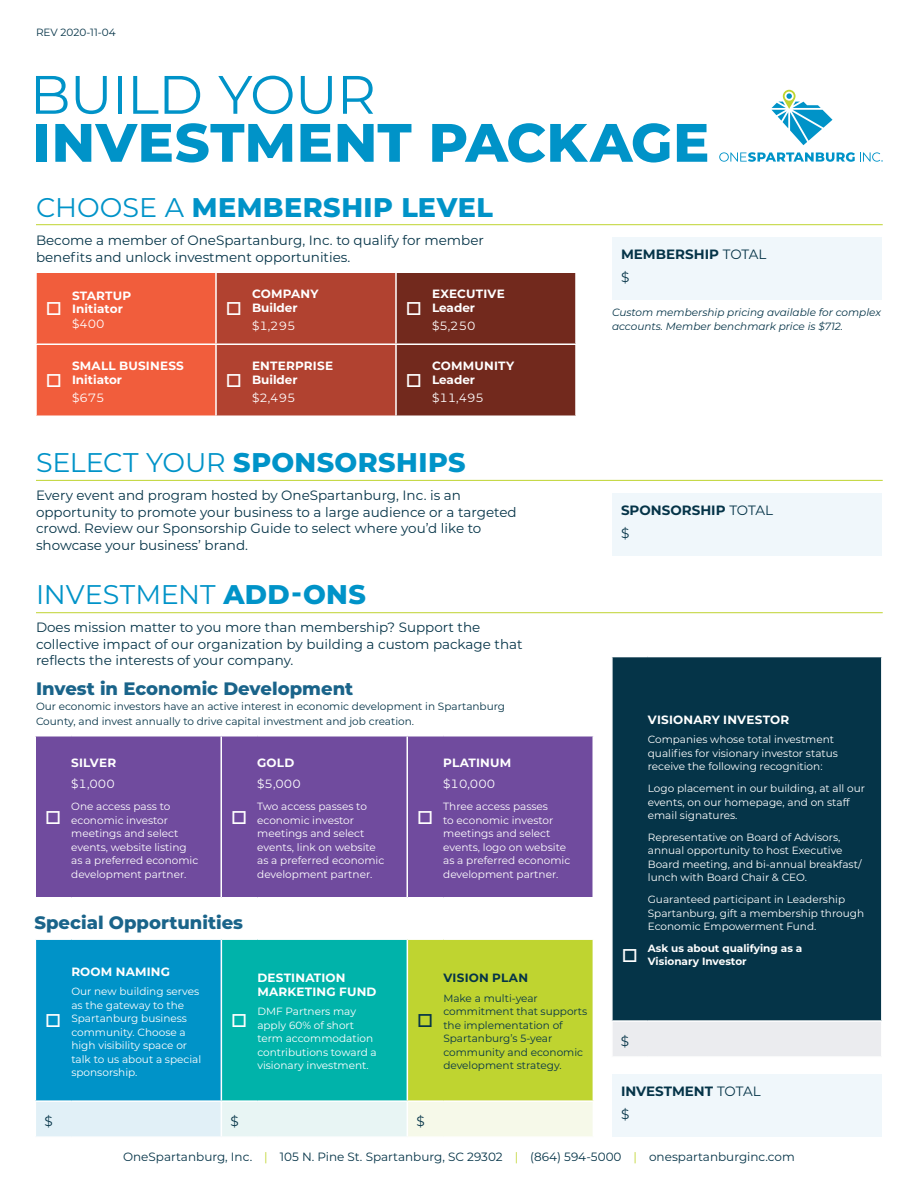
<style>
.page{position:relative;width:918px;height:1188px;background:#fff}
.page>*{position:absolute;margin:0;border:0;box-sizing:border-box;transform-origin:0 0}
.t1{font:800 54px "Montserrat";letter-spacing:.01em;color:#0093c8}
.t2{font:54px "Montserrat";letter-spacing:-.015em;color:#0093c8}
.t3{font:800 27px "Montserrat";letter-spacing:.015em;color:#0093c8}
.t4{font:27px "Montserrat";color:#0093c8}
.t5{font:800 18px "Montserrat";color:#1a648a}
.t6{font:13.5px/16.5px "Montserrat";color:#053448}
.t7{font:700 13.5px/22.5px "Montserrat";color:#053448}
.t8{font:700 12px/13.5px "Montserrat";letter-spacing:.015em;color:#fff}
.t9{font:12px "Montserrat";color:#053448}
.t10{font:12px "Montserrat";color:#fff}
.t11{font:700 12px "Montserrat";letter-spacing:.02em;color:#053448}
.t12{font:10.5px/13.5px "Montserrat";color:#fff}
.t13{font:10.5px/13.5px "Montserrat";color:#053448}
.t14{font:italic 10.5px/13.5px "Montserrat";color:#053448}
.t15{font:700 10.5px/13.5px "Montserrat";color:#fff}
.s1{font-weight:400}
.s2{font-weight:800}
.s3{color:#bfd430}
</style>
<div class="page">
<svg style="left:772px;top:90px;width:61px;height:55px"></svg>
<svg style="left:719px;top:152px;width:164px;height:10px"></svg>
<hr style="left:36px;top:224px;width:847px;height:1px;background:#bfd430">
<div style="left:612px;top:493px;width:270px;height:63px;background:#f0f7fb"></div>
<hr style="left:36px;top:480px;width:847px;height:1px;background:#bfd430">
<div style="left:612px;top:1074px;width:270px;height:63px;background:#f0f7fb"></div>
<div style="left:612px;top:237px;width:270px;height:63px;background:#f0f7fb"></div>
<div style="left:36px;top:736px;width:556px;height:161px;background:#704b9e"></div>
<hr style="left:220px;top:736px;width:2px;height:161px;background:#fff">
<hr style="left:406px;top:736px;width:2px;height:161px;background:#fff">
<hr style="left:36px;top:612px;width:847px;height:1px;background:#bfd430">
<div style="left:613px;top:657px;width:268px;height:363px;background:#053448"></div>
<div style="left:613px;top:1022px;width:268px;height:34px;background:#ebecef"></div>
<svg style="left:36px;top:273px;width:540px;height:143px;background:#b34632"></svg>
<svg style="left:47px;top:810px;width:13px;height:14px"></svg>
<svg style="left:233px;top:810px;width:13px;height:14px"></svg>
<svg style="left:419px;top:810px;width:13px;height:14px"></svg>
<svg style="left:35px;top:939px;width:558px;height:198px;background:#61c0a0"></svg>
<svg style="left:623px;top:949px;width:13px;height:13px"></svg>
<p class="t13" style="left:36px;top:25px;width:81px">REV 2020-11-04</p>
<h1 class="t2" style="left:30px;top:58px;width:348px">BUILD YOUR</h1>
<h1 class="t1" style="left:33px;top:103px;width:678px">INVESTMENT PACKAGE</h1>
<h2 class="t3" style="left:36px;top:187px;width:458px"><span class="s1">CHOOSE A</span> MEMBERSHIP LEVEL</h2>
<p class="t6" style="left:36px;top:232px;width:450px">Become a member of OneSpartanburg, Inc. to qualify for member benefits and unlock investment opportunities.</p>
<p class="t8" style="left:72px;top:288px;width:61px">STARTUP<br>Initiator</p>
<p class="t10" style="left:72px;top:316px;width:34px">$400</p>
<p class="t7" style="left:621px;top:242px;width:147px">MEMBERSHIP <span class="s1">TOTAL $</span></p>
<p class="t8" style="left:252px;top:287px;width:68px">COMPANY<br>Builder</p>
<p class="t10" style="left:252px;top:317px;width:45px">$1,295</p>
<p class="t8" style="left:432px;top:287px;width:74px">EXECUTIVE<br>Leader</p>
<p class="t10" style="left:432px;top:317px;width:45px">$5,250</p>
<p class="t14" style="left:612px;top:306px;width:271px">Custom membership pricing available for complex accounts. Member benchmark price is $712.</p>
<p class="t8" style="left:72px;top:359px;width:113px">SMALL BUSINESS<br>Initiator</p>
<p class="t10" style="left:72px;top:389px;width:34px">$675</p>
<p class="t8" style="left:252px;top:359px;width:83px">ENTERPRISE<br>Builder</p>
<p class="t10" style="left:252px;top:389px;width:45px">$2,495</p>
<p class="t8" style="left:432px;top:359px;width:84px">COMMUNITY<br>Leader</p>
<p class="t10" style="left:432px;top:389px;width:53px">$11,495</p>
<h2 class="t3" style="left:36px;top:442px;width:431px"><span class="s1">SELECT YOUR</span> SPONSORSHIPS</h2>
<p class="t6" style="left:36px;top:487px;width:482px">Every event and program hosted by OneSpartanburg, Inc. is an opportunity to promote your business to a large audience or a targeted crowd. Review our Sponsorship Guide to select where you’d like to showcase your business’ brand.</p>
<h2 class="t4" style="left:36px;top:576px;width:332px">INVESTMENT <span class="s2">ADD-ONS</span></h2>
<p class="t6" style="left:36px;top:619px;width:488px">Does mission matter to you more than membership? Support the collective impact of our organization by building a custom package that reflects the interests of your company.</p>
<h3 class="t5" style="left:36px;top:676px;width:319px">Invest in Economic Development</h3>
<p class="t13" style="left:36px;top:699px;width:471px;line-height:15px">Our economic investors have an active interest in economic development in Spartanburg<br>County, and invest annually to drive capital investment and job creation.</p>
<p class="t8" style="left:71px;top:756px;width:46px">SILVER</p>
<p class="t10" style="left:71px;top:776px;width:45px">$1,000</p>
<p class="t12" style="left:71px;top:799px;width:129px">One access pass to economic investor meetings and select events, website listing as a preferred economic development partner.</p>
<p class="t8" style="left:257px;top:756px;width:39px">GOLD</p>
<p class="t10" style="left:257px;top:776px;width:45px">$5,000</p>
<p class="t12" style="left:257px;top:799px;width:129px">Two access passes to economic investor meetings and select events, link on website as a preferred economic development partner.</p>
<p class="t8" style="left:443px;top:756px;width:70px">PLATINUM</p>
<p class="t10" style="left:443px;top:776px;width:53px">$10,000</p>
<p class="t12" style="left:443px;top:799px;width:129px">Three access passes<br>to economic investor meetings and select events, logo on website as a preferred economic development partner.</p>
<h3 class="t5" style="left:34px;top:910px;width:210px">Special Opportunities</h3>
<p class="t8" style="left:71px;top:964px;width:100px">ROOM NAMING</p>
<p class="t12" style="left:71px;top:984px;width:131px">Our new building serves as the gateway to the<br>Spartanburg business community. Choose a high visibility space or talk to us about a special sponsorship.</p>
<p class="t8" style="left:257px;top:971px;width:121px">DESTINATION<br>MARKETING FUND</p>
<p class="t12" style="left:257px;top:1005px;width:121px">DMF Partners may apply 60% of short term accommodation contributions toward a visionary investment.</p>
<p class="t6" style="left:44px;top:1112px;width:10px">$</p>
<p class="t6" style="left:230px;top:1112px;width:10px">$</p>
<p class="t6" style="left:416px;top:1112px;width:10px">$</p>
<p class="t11" style="left:443px;top:970px;width:86px">VISION PLAN</p>
<p class="t13" style="left:443px;top:991px;width:146px">Make a multi-year commitment that supports the implementation of<br>Spartanburg’s 5-year community and economic development strategy.</p>
<p class="t7" style="left:621px;top:499px;width:154px">SPONSORSHIP <span class="s1">TOTAL $</span></p>
<p class="t8" style="left:648px;top:712px;width:143px">VISIONARY INVESTOR</p>
<p class="t12" style="left:648px;top:733px;width:192px">Companies whose total investment qualifies for visionary investor status receive the following recognition:</p>
<p class="t12" style="left:648px;top:781px;width:219px">Logo placement in our building, at all our events, on our homepage, and on staff email signatures.</p>
<p class="t12" style="left:648px;top:830px;width:215px">Representative on Board of Advisors, annual opportunity to host Executive Board meeting, and bi-annual breakfast/ lunch with Board Chair &amp; CEO.</p>
<p class="t12" style="left:648px;top:892px;width:218px">Guaranteed participant in Leadership<br>Spartanburg, gift a membership through<br>Economic Empowerment Fund.</p>
<p class="t15" style="left:648px;top:941px;width:156px">Ask us about qualifying as a<br>Visionary Investor</p>
<p class="t6" style="left:621px;top:1032px;width:10px">$</p>
<p class="t7" style="left:621px;top:1079px;width:141px">INVESTMENT <span class="s1">TOTAL $</span></p>
<p class="t9" style="left:123px;top:1148px;width:673px">OneSpartanburg, Inc. <span class="s3">|</span> 105 N. Pine St. Spartanburg, SC 29302 <span class="s3">|</span> (864) 594-5000 <span class="s3">|</span> onespartanburginc.com</p>
</div>
